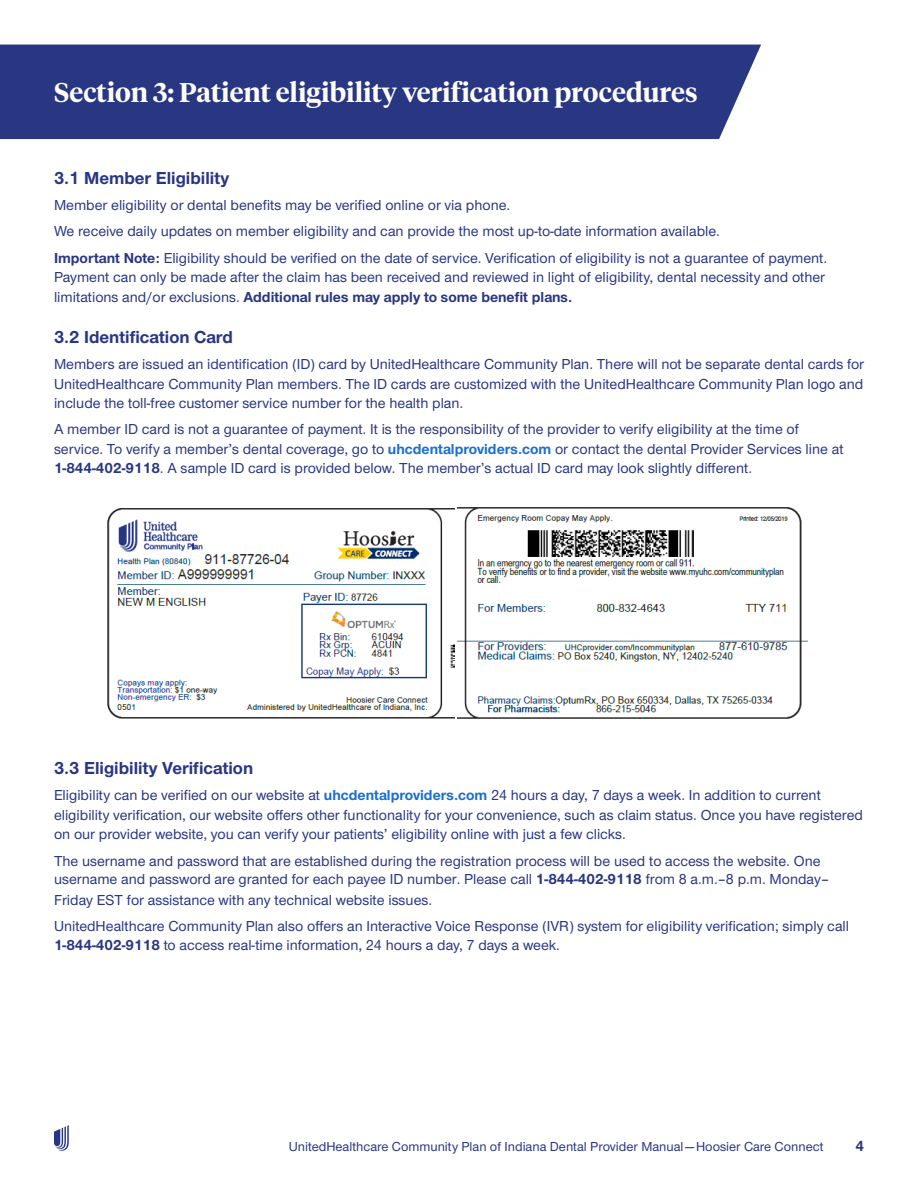
<style>
.page{position:relative;width:918px;height:1188px;background:#fff}
.page>*{position:absolute;margin:0;border:0;box-sizing:border-box;transform-origin:0 0}
.t1{font:600 27px "UHC Serif Headline";color:#fff}
.t2{font:700 18px "UHC Sans";color:#293682}
.t3{font:500 15px/19.5px "UHC Sans";color:#293682}
.t4{font:700 15px "UHC Sans";color:#293682}
.t5{font:500 13.5px "UHC Sans";color:#293682}
.s1{font-weight:700}
.s2{font-weight:700;color:#196ecf}
</style>
<div class="page">
<svg style="left:54px;top:1125px;width:15px;height:26px"></svg>
<div style="left:0;top:45px;width:761px;height:94px;background:#293682"></div>
<img style="left:107px;top:508px;width:347px;height:211px">
<img style="left:457px;top:507px;width:350px;height:212px">
<h1 class="t1" style="left:54px;top:74px;width:645px">Section 3: Patient eligibility verification procedures</h1>
<p class="t2" style="left:54px;top:166px;width:177px">3.1 Member Eligibility</p>
<p class="t3" style="left:54px;top:191px;width:775px;line-height:26.2px">Member eligibility or dental benefits may be verified online or via phone.<br>We receive daily updates on member eligibility and can provide the most up-to-date information available.<br><span class="s1">Important Note:</span> Eligibility should be verified on the date of service. Verification of eligibility is not a guarantee of payment.</p>
<p class="t3" style="left:54px;top:267px;width:773px">Payment can only be made after the claim has been received and reviewed in light of eligibility, dental necessity and other limitations and/or exclusions. <span class="s1">Additional rules may apply to some benefit plans.</span></p>
<p class="t2" style="left:54px;top:325px;width:180px">3.2 Identification Card</p>
<p class="t3" style="left:54px;top:354px;width:812px;text-align:justify">Members are issued an identification (ID) card by UnitedHealthcare Community Plan. There will not be separate dental cards for UnitedHealthcare Community Plan members. The ID cards are customized with the UnitedHealthcare Community Plan logo and include the toll-free customer service number for the health plan.</p>
<p class="t3" style="left:54px;top:419px;width:791px">A member ID card is not a guarantee of payment. It is the responsibility of the provider to verify eligibility at the time of service. To verify a member’s dental coverage, go to <span class="s2">uhcdentalproviders.com</span> or contact the dental Provider Services line at<br><span class="s1">1-844-402-9118</span>. A sample ID card is provided below. The member’s actual ID card may look slightly different.</p>
<p class="t2" style="left:54px;top:756px;width:201px">3 .3 Eligibility Verification</p>
<p class="t3" style="left:54px;top:785px;width:810px">Eligibility can be verified on our website at <span class="s2">uhcdentalproviders .com</span> 24 hours a day, 7 days a week. In addition to current eligibility verification, our website offers other functionality for your convenience, such as claim status. Once you have registered on our provider website, you can verify your patients’ eligibility online with just a few clicks.</p>
<p class="t3" style="left:54px;top:851px;width:777px;line-height:18px">The username and password that are established during the registration process will be used to access the website. One username and password are granted for each payee ID number. Please call <span class="s1">1-844-402-9118</span> from 8 a.m.–8 p.m. Monday–</p>
<p class="t3" style="left:54px;top:886px;width:797px;line-height:26.2px">Friday EST for assistance with any technical website issues.<br>UnitedHealthcare Community Plan also offers an Interactive Voice Response (IVR) system for eligibility verification; simply call</p>
<p class="t3" style="left:54px;top:935px;width:508px"><span class="s1">1-844-402-9118</span> to access real-time information, 24 hours a day, 7 days a week.</p>
<p class="t5" style="left:289px;top:1137px;width:536px">UnitedHealthcare Community Plan of Indiana Dental Provider Manual—Hoosier Care Connect</p>
<p class="t4" style="left:855px;top:1136px;width:10px">4</p>
</div>
